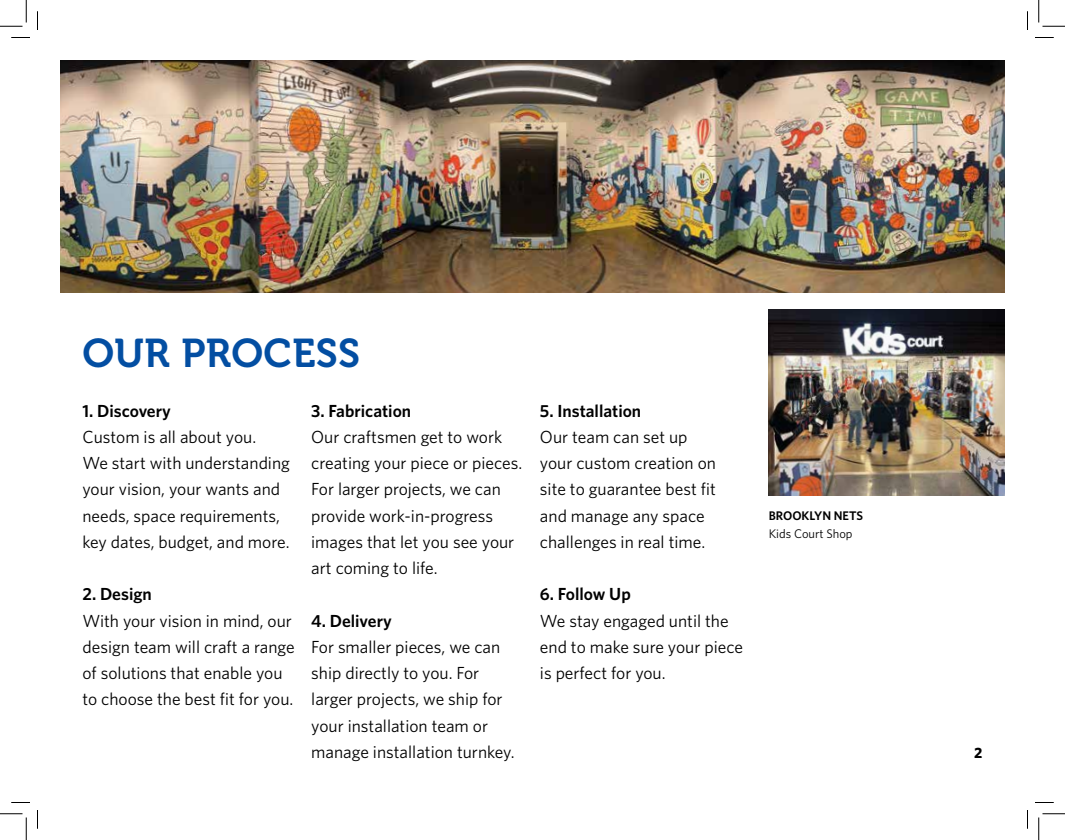
<style>
.page{position:relative;width:1065px;height:840px;background:#fff}
.page>*{position:absolute;margin:0;border:0;box-sizing:border-box;transform-origin:0 0}
.t1{font:40px "Museo 700";letter-spacing:.01em;color:#034ea2}
.t2{font:17.5px/26.2px "Whitney";color:#000}
.t3{font:600 17.5px "Whitney";color:#000}
.t4{font:700 15px "Whitney";color:#000}
.t5{font:12.5px "Whitney";color:#000}
.t6{font:600 12.5px "Whitney";color:#000}
</style>
<div class="page">
<img style="left:60px;top:60px;width:945px;height:233px">
<img style="left:769px;top:310px;width:236px;height:185px">
<svg style="left:11px;top:37px;width:19px;height:1px"></svg>
<svg style="left:1035px;top:37px;width:19px;height:1px"></svg>
<svg style="left:11px;top:802px;width:19px;height:1px"></svg>
<svg style="left:1035px;top:802px;width:19px;height:1px"></svg>
<svg style="left:37px;top:11px;width:1px;height:19px"></svg>
<svg style="left:37px;top:810px;width:1px;height:19px"></svg>
<svg style="left:1027px;top:11px;width:1px;height:19px"></svg>
<svg style="left:1027px;top:810px;width:1px;height:19px"></svg>
<svg style="left:0;top:0;width:27px;height:27px"></svg>
<svg style="left:0;top:814px;width:27px;height:26px"></svg>
<svg style="left:1039px;top:0;width:26px;height:27px"></svg>
<svg style="left:1039px;top:814px;width:26px;height:26px"></svg>
<h1 class="t1" style="left:82px;top:331px;width:279px">OUR PROCESS</h1>
<p class="t3" style="left:82px;top:399px;width:90px">1. Discovery</p>
<p class="t2" style="left:82px;top:423px;width:209px">Custom is all about you.<br>We start with understanding your vision, your wants and needs, space requirements, key dates, budget, and more.</p>
<p class="t3" style="left:82px;top:583px;width:71px">2. Design</p>
<p class="t2" style="left:82px;top:607px;width:214px">With your vision in mind, our design team will craft a range of solutions that enable you to choose the best fit for you.</p>
<p class="t3" style="left:311px;top:399px;width:102px">3. Fabrication</p>
<p class="t2" style="left:311px;top:423px;width:212px">Our craftsmen get to work creating your piece or pieces.<br>For larger projects, we can provide work-in-progress images that let you see your art coming to life.</p>
<p class="t3" style="left:311px;top:609px;width:82px">4. Delivery</p>
<p class="t2" style="left:311px;top:633px;width:205px">For smaller pieces, we can ship directly to you. For larger projects, we ship for your installation team or manage installation turnkey.</p>
<p class="t3" style="left:540px;top:399px;width:103px">5. Installation</p>
<p class="t2" style="left:540px;top:423px;width:178px">Our team can set up your custom creation on site to guarantee best fit and manage any space challenges in real time.</p>
<p class="t3" style="left:540px;top:583px;width:92px">6. Follow Up</p>
<p class="t2" style="left:540px;top:607px;width:205px">We stay engaged until the end to make sure your piece is perfect for you.</p>
<p class="t6" style="left:769px;top:508px;width:96px">BROOKLYN NETS</p>
<p class="t5" style="left:769px;top:525px;width:85px">Kids Court Shop</p>
<p class="t4" style="left:974px;top:742px;width:10px">2</p>
</div>
